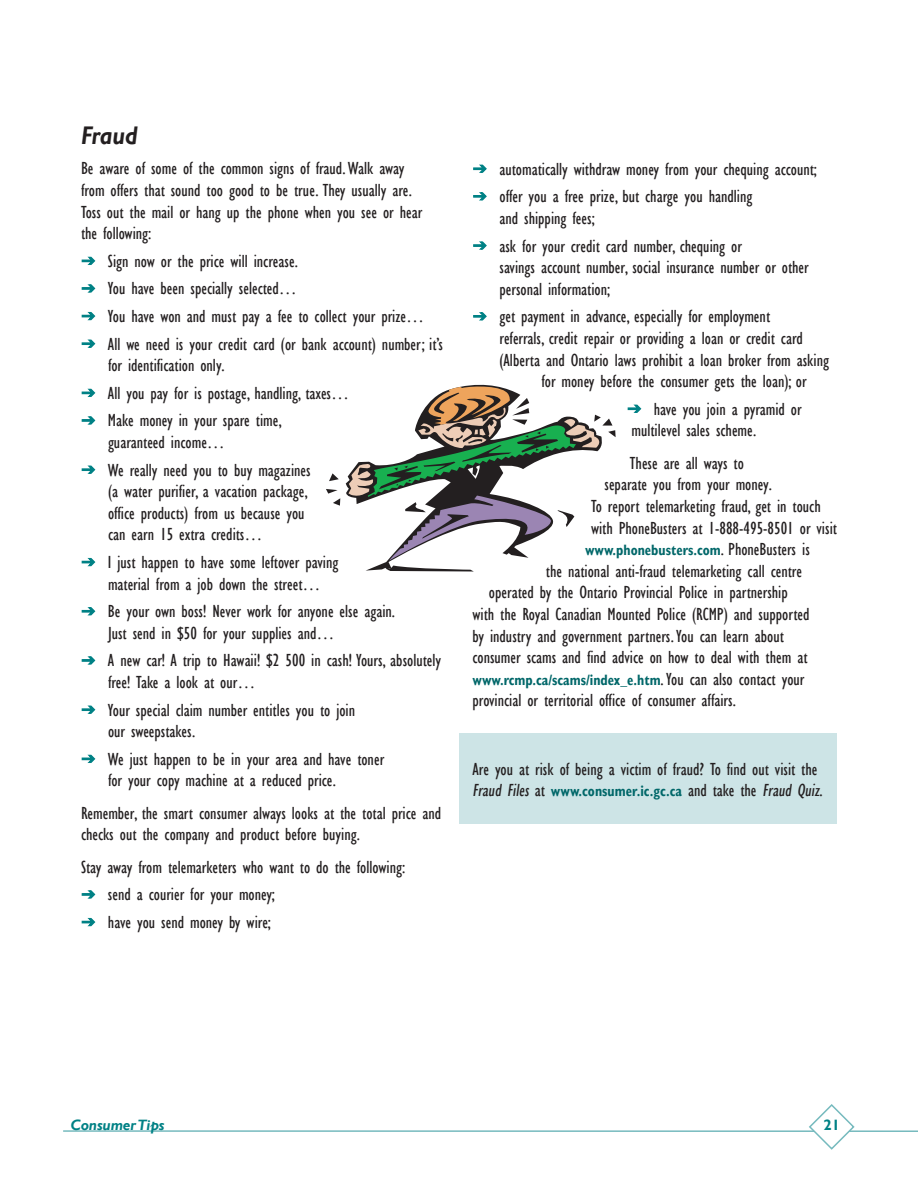
<style>
.page{position:relative;width:918px;height:1188px;background:#fff}
.page>*{position:absolute;margin:0;border:0;box-sizing:border-box;transform-origin:0 0}
.t1{font:italic 700 25.5px "Gill Sans";letter-spacing:-.01em;color:#231f20;scale:.9 1}
.t2{font:condensed 18px/21.6px "Gill Sans";color:#231f20}
.t3{font:700 condensed 15px "Gill Sans";color:#006769;scale:.9 1}
.t4{font:italic 700 15px "Gill Sans";letter-spacing:-.01em;color:#008185}
.t5{font:700 15px "Gill Sans";color:#008185}
.s1{font-weight:400;font-size:18px;color:#231f20}
.s2{font-weight:700;font-size:15px;color:#006769}
</style>
<div class="page">
<hr style="left:63px;top:1130px;width:855px;height:2px;background:#76babe">
<svg style="left:808px;top:1104px;width:48px;height:46px"></svg>
<div style="left:459px;top:733px;width:378px;height:91px;background:#cde4e6"></div>
<svg style="left:329px;top:473px;width:10px;height:8px"></svg>
<svg style="left:326px;top:489px;width:14px;height:17px"></svg>
<svg style="left:400px;top:571px;width:74px;height:1px"></svg>
<svg style="left:346px;top:476px;width:127px;height:95px"></svg>
<svg style="left:348px;top:385px;width:268px;height:175px"></svg>
<svg style="left:81px;top:256px;width:15px;height:9px"></svg>
<svg style="left:81px;top:284px;width:15px;height:9px"></svg>
<svg style="left:81px;top:311px;width:15px;height:10px"></svg>
<svg style="left:81px;top:339px;width:15px;height:9px"></svg>
<svg style="left:81px;top:388px;width:15px;height:9px"></svg>
<svg style="left:81px;top:416px;width:15px;height:9px"></svg>
<svg style="left:81px;top:465px;width:15px;height:9px"></svg>
<svg style="left:81px;top:557px;width:15px;height:10px"></svg>
<svg style="left:81px;top:607px;width:15px;height:9px"></svg>
<svg style="left:81px;top:656px;width:15px;height:9px"></svg>
<svg style="left:81px;top:705px;width:15px;height:9px"></svg>
<svg style="left:81px;top:754px;width:15px;height:9px"></svg>
<svg style="left:81px;top:890px;width:15px;height:9px"></svg>
<svg style="left:81px;top:917px;width:15px;height:10px"></svg>
<svg style="left:473px;top:164px;width:14px;height:9px"></svg>
<svg style="left:473px;top:192px;width:14px;height:9px"></svg>
<svg style="left:473px;top:241px;width:14px;height:9px"></svg>
<svg style="left:473px;top:312px;width:14px;height:9px"></svg>
<svg style="left:627px;top:404px;width:15px;height:9px"></svg>
<h1 class="t1" style="left:81px;top:121px;width:64px">Fraud</h1>
<p class="t2" style="left:81px;top:158px;width:343px">Be aware of some of the common signs of fraud. Walk away from offers that sound too good to be true. They usually are.<br>Toss out the mail or hang up the phone when you see or hear the following:</p>
<p class="t2" style="left:108px;top:247px;width:337px;line-height:27.6px">Sign now or the price will increase.<br>You have been specially selected…<br>You have won and must pay a fee to collect your prize…<br>All we need is your credit card (or bank account) number; it’s</p>
<p class="t2" style="left:108px;top:352px;width:243px;line-height:27.6px">for identification only.<br>All you pay for is postage, handling, taxes…<br>Make money in your spare time,</p>
<p class="t2" style="left:108px;top:428px;width:204px;line-height:27.6px">guaranteed income…<br>We really need you to buy magazines</p>
<p class="t2" style="left:108px;top:481px;width:202px">(a water purifier, a vacation package, office products) from us because you can earn 15 extra credits…</p>
<p class="t2" style="left:108px;top:551px;width:232px">I just happen to have some leftover paving material from a job down the street…</p>
<p class="t2" style="left:108px;top:601px;width:289px">Be your own boss! Never work for anyone else again.<br>Just send in $50 for your supplies and…</p>
<p class="t2" style="left:108px;top:650px;width:335px">A new car! A trip to Hawaii! $2 500 in cash! Yours, absolutely free! Take a look at our…</p>
<p class="t2" style="left:108px;top:699px;width:249px">Your special claim number entitles you to join our sweepstakes.</p>
<p class="t2" style="left:108px;top:748px;width:278px">We just happen to be in your area and have toner for your copy machine at a reduced price.</p>
<p class="t2" style="left:81px;top:802px;width:362px">Remember, the smart consumer always looks at the total price and checks out the company and product before buying.</p>
<p class="t2" style="left:108px;top:853px;width:299px;line-height:27.6px;text-indent:-27px">Stay away from telemarketers who want to do the following: send a courier for your money;<br>have you send money by wire;</p>
<p class="t2" style="left:499px;top:155px;width:319px;line-height:27.6px">automatically withdraw money from your chequing account; offer you a free prize, but charge you handling</p>
<p class="t2" style="left:499px;top:204px;width:244px;line-height:27.6px">and shipping fees;<br>ask for your credit card number, chequing or</p>
<p class="t2" style="left:500px;top:256px;width:311px">savings account number, social insurance number or other personal information;</p>
<p class="t2" style="left:499px;top:306px;width:272px">get payment in advance, especially for employment</p>
<p class="t2" style="left:500px;top:327px;width:305px">referrals, credit repair or providing a loan or credit card</p>
<p class="t2" style="left:500px;top:349px;width:331px">(Alberta and Ontario laws prohibit a loan broker from asking</p>
<p class="t2" style="left:542px;top:370px;width:267px">for money before the consumer gets the loan); or</p>
<p class="t2" style="left:632px;top:398px;width:172px;text-indent:22px">have you join a pyramid or multilevel sales scheme.</p>
<p class="t2" style="left:630px;top:452px;width:115px">These are all ways to</p>
<p class="t2" style="left:605px;top:474px;width:169px">separate you from your money.</p>
<p class="t2" style="left:591px;top:495px;width:231px">To report telemarketing fraud, get in touch</p>
<p class="t2" style="left:591px;top:517px;width:247px">with PhoneBusters at 1-888-495-8501 or visit</p>
<p class="t3" style="left:585px;top:541px;width:251px">www.phonebusters.com<span class="s1">. PhoneBusters is</span></p>
<p class="t2" style="left:546px;top:560px;width:258px">the national anti-fraud telemarketing call centre</p>
<p class="t2" style="left:489px;top:582px;width:300px">operated by the Ontario Provincial Police in partnership</p>
<p class="t2" style="left:472px;top:603px;width:338px">with the Royal Canadian Mounted Police (RCMP) and supported</p>
<p class="t2" style="left:472px;top:625px;width:313px">by industry and government partners. You can learn about</p>
<p class="t2" style="left:472px;top:646px;width:336px">consumer scams and find advice on how to deal with them at</p>
<p class="t3" style="left:472px;top:671px;width:370px">www.rcmp.ca/scams/index_e.htm<span class="s1">. You can also contact your</span></p>
<p class="t2" style="left:472px;top:690px;width:265px">provincial or territorial office of consumer affairs.</p>
<p class="t2" style="left:472px;top:758px;width:352px">Are you at risk of being a victim of fraud? To find out visit the<br>Fraud Files at <span class="s2">www.consumer.ic.gc.ca</span> and take the Fraud Quiz.</p>
<p class="t4" style="left:71px;top:1116px;width:96px">Consumer Tips</p>
<p class="t5" style="left:824px;top:1116px;width:18px">21</p>
</div>
